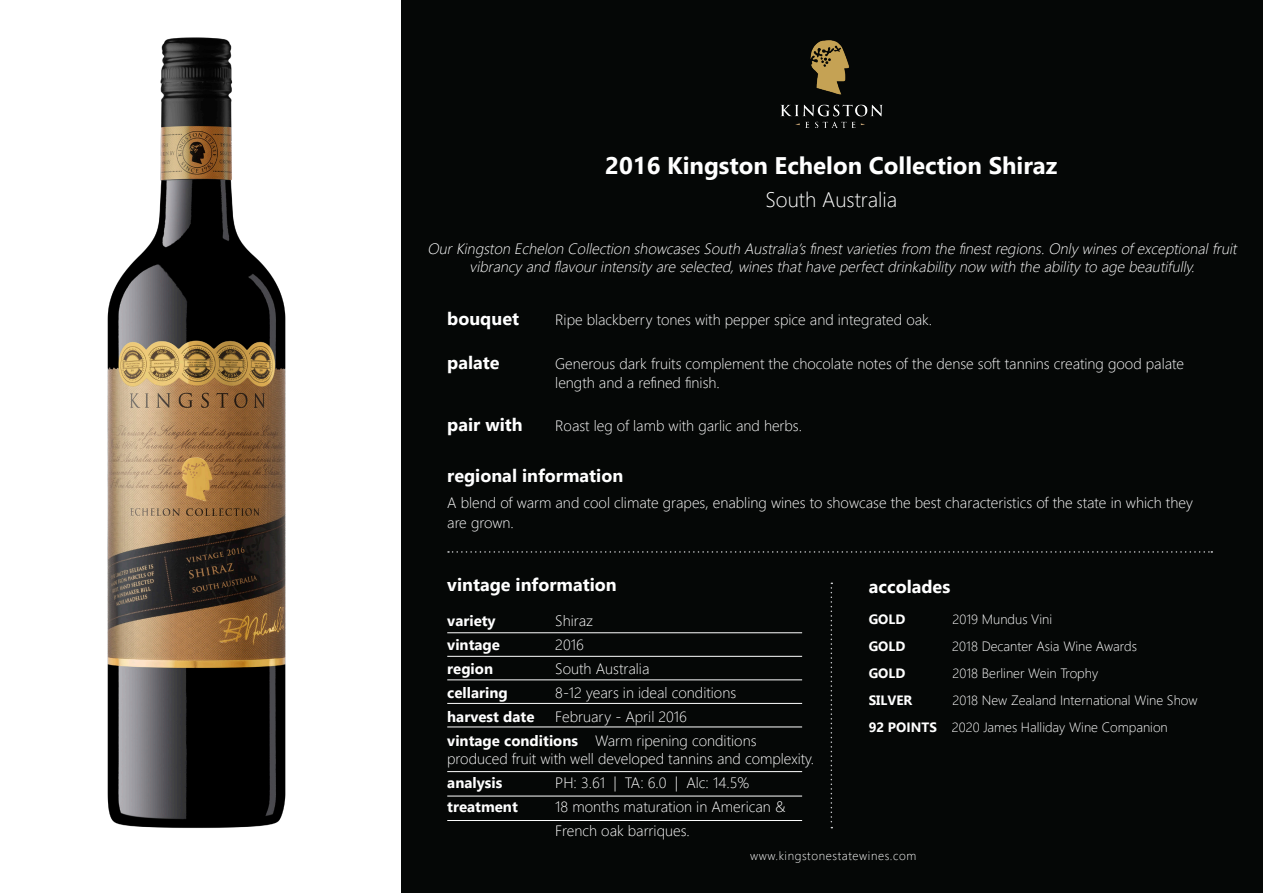
<style>
.page{position:relative;width:1263px;height:893px;background:#fff}
.page>*{position:absolute;margin:0;border:0;box-sizing:border-box;transform-origin:0 0}
.t1{font:700 24px "Gadugi";color:#fff}
.t2{font:300 21px "Segoe UI";color:#fff}
.t3{font:700 18px "Gadugi";color:#fff}
.t4{font:300 15px/19.5px "Segoe UI";color:#fff}
.t5{font:italic 300 15px/18px "Segoe UI";color:#fff;text-align:center}
.t6{font:700 15px "Gadugi";color:#fff}
.t7{font:300 13.5px "Segoe UI";color:#fff}
.t8{font:700 13.5px "Gadugi";color:#fff}
.t9{font:300 12px "Segoe UI";letter-spacing:.05em;color:#fff}
.s1{font-family:"Gadugi";font-weight:700}
.s2{font-weight:700}
</style>
<div class="page">
<div style="left:402px;top:0;width:861px;height:893px;background:#050706"></div>
<hr style="left:447px;top:632px;width:355px;height:1px;background:#fff">
<hr style="left:447px;top:656px;width:355px;height:1px;background:#fff">
<hr style="left:447px;top:680px;width:355px;height:1px;background:#fff">
<hr style="left:447px;top:703px;width:355px;height:1px;background:#fff">
<hr style="left:447px;top:727px;width:355px;height:1px;background:#fff">
<hr style="left:447px;top:771px;width:355px;height:1px;background:#fff">
<hr style="left:447px;top:796px;width:355px;height:1px;background:#fff">
<hr style="left:447px;top:820px;width:355px;height:1px;background:#fff">
<img style="left:780px;top:40px;width:102px;height:87px">
<svg style="left:448px;top:551px;width:764px;height:2px"></svg>
<svg style="left:831px;top:583px;width:1px;height:245px"></svg>
<img style="left:107px;top:37px;width:179px;height:791px">
<p class="t1" style="left:605px;top:151px;width:454px">2016 Kingston Echelon Collection Shiraz</p>
<p class="t2" style="left:765px;top:180px;width:133px">South Australia</p>
<p class="t5" style="left:427px;top:238px;width:815px">Our Kingston Echelon Collection showcases South Australia’s finest varieties from the finest regions. Only wines of exceptional fruit vibrancy and flavour intensity are selected, wines that have perfect drinkability now with the ability to age beautifully.</p>
<p class="t3" style="left:447px;top:308px;width:73px">bouquet</p>
<p class="t4" style="left:555px;top:309px;width:378px">Ripe blackberry tones with pepper spice and integrated oak.</p>
<p class="t3" style="left:447px;top:351px;width:54px">palate</p>
<p class="t4" style="left:555px;top:352px;width:630px">Generous dark fruits complement the chocolate notes of the dense soft tannins creating good palate length and a refined finish.</p>
<p class="t3" style="left:447px;top:414px;width:77px">pair with</p>
<p class="t4" style="left:555px;top:415px;width:248px">Roast leg of lamb with garlic and herbs.</p>
<p class="t3" style="left:447px;top:464px;width:178px">regional information</p>
<p class="t4" style="left:447px;top:492px;width:747px">A blend of warm and cool climate grapes, enabling wines to showcase the best characteristics of the state in which they are grown.</p>
<p class="t3" style="left:447px;top:574px;width:171px">vintage information</p>
<p class="t6" style="left:447px;top:611px;width:50px">variety</p>
<p class="t4" style="left:555px;top:609px;width:39px">Shiraz</p>
<p class="t6" style="left:447px;top:635px;width:54px">vintage</p>
<p class="t4" style="left:555px;top:633px;width:30px">2016</p>
<p class="t6" style="left:447px;top:659px;width:47px">region</p>
<p class="t4" style="left:555px;top:657px;width:96px">South Australia</p>
<p class="t6" style="left:447px;top:683px;width:62px">cellaring</p>
<p class="t4" style="left:555px;top:681px;width:182px">8-12 years in ideal conditions</p>
<p class="t6" style="left:447px;top:707px;width:89px">harvest date</p>
<p class="t4" style="left:555px;top:705px;width:133px">February - April 2016</p>
<p class="t4" style="left:447px;top:730px;width:368px;line-height:18px"><span class="s1">vintage conditions</span> Warm ripening conditions produced fruit with well developed tannins and complexity.</p>
<p class="t6" style="left:447px;top:773px;width:57px">analysis</p>
<p class="t4" style="left:555px;top:771px;width:195px">PH: 3.61 | TA: 6.0 | Alc: 14.5%</p>
<p class="t6" style="left:447px;top:797px;width:72px">treatment</p>
<p class="t4" style="left:555px;top:793px;width:232px;line-height:24px">18 months maturation in American &amp;<br>French oak barriques.</p>
<p class="t3" style="left:869px;top:575px;width:83px">accolades</p>
<p class="t8" style="left:869px;top:611px;width:38px">GOLD</p>
<p class="t7" style="left:952px;top:606px;width:101px">2019 Mundus Vini</p>
<p class="t8" style="left:869px;top:638px;width:38px">GOLD</p>
<p class="t7" style="left:952px;top:633px;width:186px">2018 Decanter Asia Wine Awards</p>
<p class="t8" style="left:869px;top:665px;width:38px">GOLD</p>
<p class="t7" style="left:952px;top:660px;width:147px">2018 Berliner Wein Trophy</p>
<p class="t8" style="left:869px;top:692px;width:45px">SILVER</p>
<p class="t7" style="left:952px;top:687px;width:247px">2018 New Zealand International Wine Show</p>
<p class="t7" style="left:869px;top:714px;width:301px"><span class="s2">92 POINTS</span> 2020 James Halliday Wine Companion</p>
<p class="t9" style="left:750px;top:844px;width:168px">www.kingstonestatewines.com</p>
</div>
